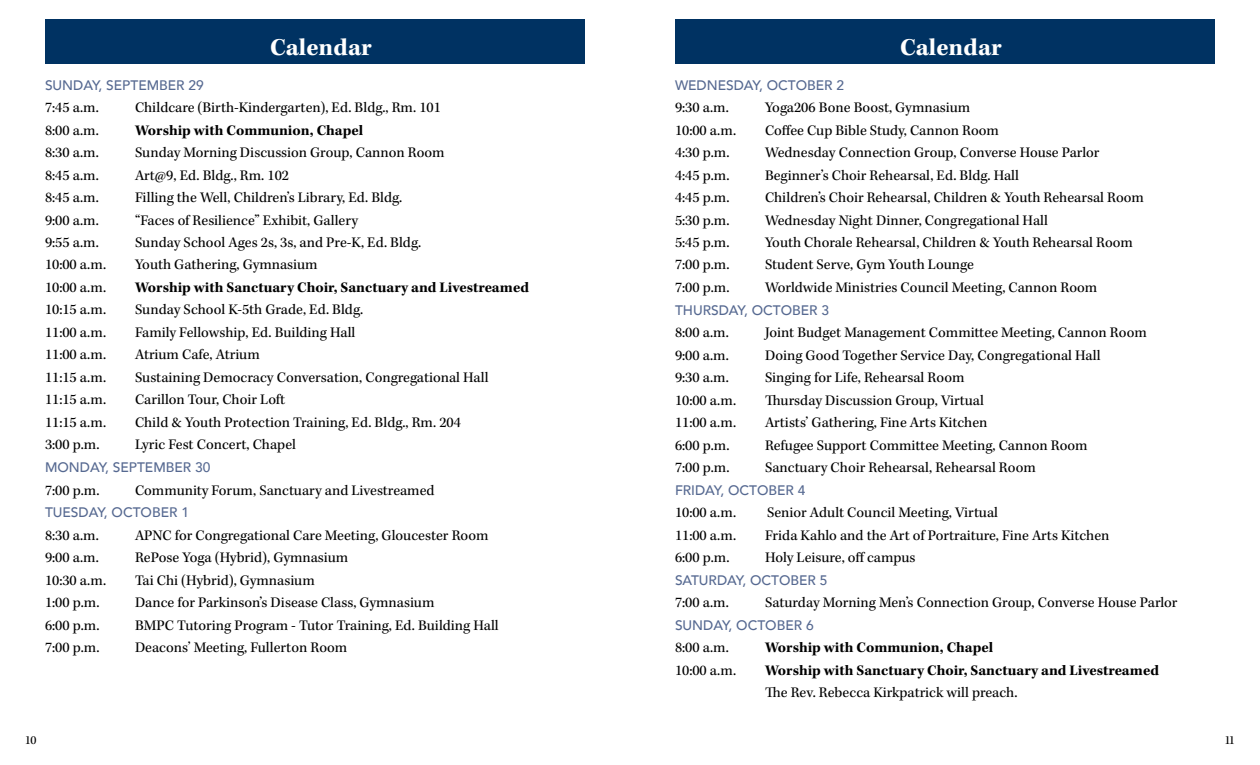
<style>
.page{position:relative;width:1260px;height:765px;background:#fff}
.page>*{position:absolute;margin:0;border:0;box-sizing:border-box;transform-origin:0 0}
.t1{font:700 25px "Kepler Std";color:#fff}
.t2{font:15px "Kepler Std";color:#000}
.t3{font:700 15px "Kepler Std";color:#000}
.t4{font:500 13.75px "Avenir";color:#566991}
.t5{font:12.5px "Kepler Std";color:#000}
</style>
<div class="page">
<div style="left:45px;top:19px;width:540px;height:45px;background:#003262"></div>
<div style="left:675px;top:19px;width:540px;height:45px;background:#003262"></div>
<h1 class="t1" style="left:270px;top:32px;width:103px">Calendar</h1>
<p class="t4" style="left:45px;top:73px;width:160px">SUNDAY, SEPTEMBER 29</p>
<p class="t2" style="left:45px;top:99px;width:55px">7:45 a.m.</p>
<p class="t2" style="left:135px;top:99px;width:307px">Childcare (Birth-Kindergarten), Ed. Bldg., Rm. 101</p>
<p class="t2" style="left:45px;top:121px;width:55px">8:00 a.m.</p>
<p class="t3" style="left:135px;top:121px;width:230px">Worship with Communion, Chapel</p>
<p class="t2" style="left:45px;top:144px;width:55px">8:30 a.m.</p>
<p class="t2" style="left:135px;top:144px;width:311px">Sunday Morning Discussion Group, Cannon Room</p>
<p class="t2" style="left:45px;top:166px;width:55px">8:45 a.m.</p>
<p class="t2" style="left:135px;top:166px;width:156px">Art@9, Ed. Bldg., Rm. 102</p>
<p class="t2" style="left:45px;top:189px;width:55px">8:45 a.m.</p>
<p class="t2" style="left:135px;top:189px;width:269px">Filling the Well, Children’s Library, Ed. Bldg.</p>
<p class="t2" style="left:45px;top:211px;width:55px">9:00 a.m.</p>
<p class="t2" style="left:135px;top:211px;width:225px">“Faces of Resilience” Exhibit, Gallery</p>
<p class="t2" style="left:45px;top:234px;width:55px">9:55 a.m.</p>
<p class="t2" style="left:135px;top:234px;width:288px">Sunday School Ages 2s, 3s, and Pre-K, Ed. Bldg.</p>
<p class="t2" style="left:45px;top:256px;width:63px">10:00 a.m.</p>
<p class="t2" style="left:135px;top:256px;width:184px">Youth Gathering, Gymnasium</p>
<p class="t2" style="left:45px;top:279px;width:63px">10:00 a.m.</p>
<p class="t3" style="left:135px;top:279px;width:396px">Worship with Sanctuary Choir, Sanctuary and Livestreamed</p>
<p class="t2" style="left:45px;top:301px;width:63px">10:15 a.m.</p>
<p class="t2" style="left:135px;top:301px;width:230px">Sunday School K-5th Grade, Ed. Bldg.</p>
<p class="t2" style="left:45px;top:324px;width:63px">11:00 a.m.</p>
<p class="t2" style="left:135px;top:324px;width:222px">Family Fellowship, Ed. Building Hall</p>
<p class="t2" style="left:45px;top:346px;width:63px">11:00 a.m.</p>
<p class="t2" style="left:135px;top:346px;width:126px">Atrium Cafe, Atrium</p>
<p class="t2" style="left:45px;top:369px;width:63px">11:15 a.m.</p>
<p class="t2" style="left:135px;top:369px;width:355px">Sustaining Democracy Conversation, Congregational Hall</p>
<p class="t2" style="left:45px;top:391px;width:63px">11:15 a.m.</p>
<p class="t2" style="left:135px;top:391px;width:152px">Carillon Tour, Choir Loft</p>
<p class="t2" style="left:45px;top:414px;width:63px">11:15 a.m.</p>
<p class="t2" style="left:135px;top:414px;width:327px">Child &amp; Youth Protection Training, Ed. Bldg., Rm. 204</p>
<p class="t2" style="left:45px;top:436px;width:56px">3:00 p.m.</p>
<p class="t2" style="left:135px;top:436px;width:163px">Lyric Fest Concert, Chapel</p>
<p class="t4" style="left:45px;top:455px;width:167px">MONDAY, SEPTEMBER 30</p>
<p class="t2" style="left:45px;top:481px;width:56px">7:00 p.m.</p>
<p class="t2" style="left:135px;top:481px;width:301px">Community Forum, Sanctuary and Livestreamed</p>
<p class="t4" style="left:45px;top:500px;width:146px">TUESDAY, OCTOBER 1</p>
<p class="t2" style="left:45px;top:526px;width:55px">8:30 a.m.</p>
<p class="t2" style="left:135px;top:526px;width:355px">APNC for Congregational Care Meeting, Gloucester Room</p>
<p class="t2" style="left:45px;top:549px;width:55px">9:00 a.m.</p>
<p class="t2" style="left:135px;top:549px;width:215px">RePose Yoga (Hybrid), Gymnasium</p>
<p class="t2" style="left:45px;top:571px;width:63px">10:30 a.m.</p>
<p class="t2" style="left:135px;top:571px;width:181px">Tai Chi (Hybrid), Gymnasium</p>
<p class="t2" style="left:45px;top:594px;width:56px">1:00 p.m.</p>
<p class="t2" style="left:135px;top:594px;width:301px">Dance for Parkinson’s Disease Class, Gymnasium</p>
<p class="t2" style="left:45px;top:616px;width:56px">6:00 p.m.</p>
<p class="t2" style="left:135px;top:616px;width:365px">BMPC Tutoring Program - Tutor Training, Ed. Building Hall</p>
<p class="t2" style="left:45px;top:639px;width:56px">7:00 p.m.</p>
<p class="t2" style="left:135px;top:639px;width:214px">Deacons’ Meeting, Fullerton Room</p>
<h1 class="t1" style="left:900px;top:32px;width:103px">Calendar</h1>
<p class="t4" style="left:675px;top:73px;width:171px">WEDNESDAY, OCTOBER 2</p>
<p class="t2" style="left:675px;top:99px;width:55px">9:30 a.m.</p>
<p class="t2" style="left:765px;top:99px;width:207px">Yoga206 Bone Boost, Gymnasium</p>
<p class="t2" style="left:675px;top:121px;width:63px">10:00 a.m.</p>
<p class="t2" style="left:765px;top:121px;width:235px">Coffee Cup Bible Study, Cannon Room</p>
<p class="t2" style="left:675px;top:144px;width:56px">4:30 p.m.</p>
<p class="t2" style="left:765px;top:144px;width:336px">Wednesday Connection Group, Converse House Parlor</p>
<p class="t2" style="left:675px;top:166px;width:56px">4:45 p.m.</p>
<p class="t2" style="left:765px;top:166px;width:256px">Beginner’s Choir Rehearsal, Ed. Bldg. Hall</p>
<p class="t2" style="left:675px;top:189px;width:56px">4:45 p.m.</p>
<p class="t2" style="left:765px;top:189px;width:380px">Children’s Choir Rehearsal, Children &amp; Youth Rehearsal Room</p>
<p class="t2" style="left:675px;top:211px;width:56px">5:30 p.m.</p>
<p class="t2" style="left:765px;top:211px;width:285px">Wednesday Night Dinner, Congregational Hall</p>
<p class="t2" style="left:675px;top:234px;width:56px">5:45 p.m.</p>
<p class="t2" style="left:765px;top:234px;width:369px">Youth Chorale Rehearsal, Children &amp; Youth Rehearsal Room</p>
<p class="t2" style="left:675px;top:256px;width:56px">7:00 p.m.</p>
<p class="t2" style="left:765px;top:256px;width:210px">Student Serve, Gym Youth Lounge</p>
<p class="t2" style="left:675px;top:279px;width:56px">7:00 p.m.</p>
<p class="t2" style="left:765px;top:279px;width:334px">Worldwide Ministries Council Meeting, Cannon Room</p>
<p class="t4" style="left:675px;top:298px;width:156px">THURSDAY, OCTOBER 3</p>
<p class="t2" style="left:675px;top:324px;width:55px">8:00 a.m.</p>
<p class="t2" style="left:765px;top:324px;width:383px">Joint Budget Management Committee Meeting, Cannon Room</p>
<p class="t2" style="left:675px;top:346px;width:55px">9:00 a.m.</p>
<p class="t2" style="left:765px;top:346px;width:337px">Doing Good Together Service Day, Congregational Hall</p>
<p class="t2" style="left:675px;top:369px;width:55px">9:30 a.m.</p>
<p class="t2" style="left:765px;top:369px;width:201px">Singing for Life, Rehearsal Room</p>
<p class="t2" style="left:675px;top:391px;width:63px">10:00 a.m.</p>
<p class="t2" style="left:765px;top:391px;width:220px">Thursday Discussion Group, Virtual</p>
<p class="t2" style="left:675px;top:414px;width:63px">11:00 a.m.</p>
<p class="t2" style="left:765px;top:414px;width:224px">Artists’ Gathering, Fine Arts Kitchen</p>
<p class="t2" style="left:675px;top:436px;width:56px">6:00 p.m.</p>
<p class="t2" style="left:765px;top:436px;width:324px">Refugee Support Committee Meeting, Cannon Room</p>
<p class="t2" style="left:675px;top:459px;width:56px">7:00 p.m.</p>
<p class="t2" style="left:765px;top:459px;width:272px">Sanctuary Choir Rehearsal, Rehearsal Room</p>
<p class="t4" style="left:675px;top:478px;width:132px">FRIDAY, OCTOBER 4</p>
<p class="t2" style="left:675px;top:504px;width:63px">10:00 a.m.</p>
<p class="t2" style="left:767px;top:504px;width:232px">Senior Adult Council Meeting, Virtual</p>
<p class="t2" style="left:675px;top:526px;width:63px">11:00 a.m.</p>
<p class="t2" style="left:765px;top:526px;width:346px">Frida Kahlo and the Art of Portraiture, Fine Arts Kitchen</p>
<p class="t2" style="left:675px;top:549px;width:56px">6:00 p.m.</p>
<p class="t2" style="left:765px;top:549px;width:152px">Holy Leisure, off campus</p>
<p class="t4" style="left:675px;top:568px;width:154px">SATURDAY, OCTOBER 5</p>
<p class="t2" style="left:675px;top:594px;width:55px">7:00 a.m.</p>
<p class="t2" style="left:765px;top:594px;width:414px">Saturday Morning Men’s Connection Group, Converse House Parlor</p>
<p class="t4" style="left:675px;top:613px;width:140px">SUNDAY, OCTOBER 6</p>
<p class="t2" style="left:675px;top:639px;width:55px">8:00 a.m.</p>
<p class="t3" style="left:765px;top:639px;width:230px">Worship with Communion, Chapel</p>
<p class="t2" style="left:675px;top:661px;width:63px">10:00 a.m.</p>
<p class="t3" style="left:765px;top:661px;width:396px">Worship with Sanctuary Choir, Sanctuary and Livestreamed</p>
<p class="t2" style="left:765px;top:684px;width:254px">The Rev. Rebecca Kirkpatrick will preach.</p>
<p class="t5" style="left:25px;top:733px;width:12px">10</p>
<p class="t5" style="left:1225px;top:733px;width:11px">11</p>
</div>
